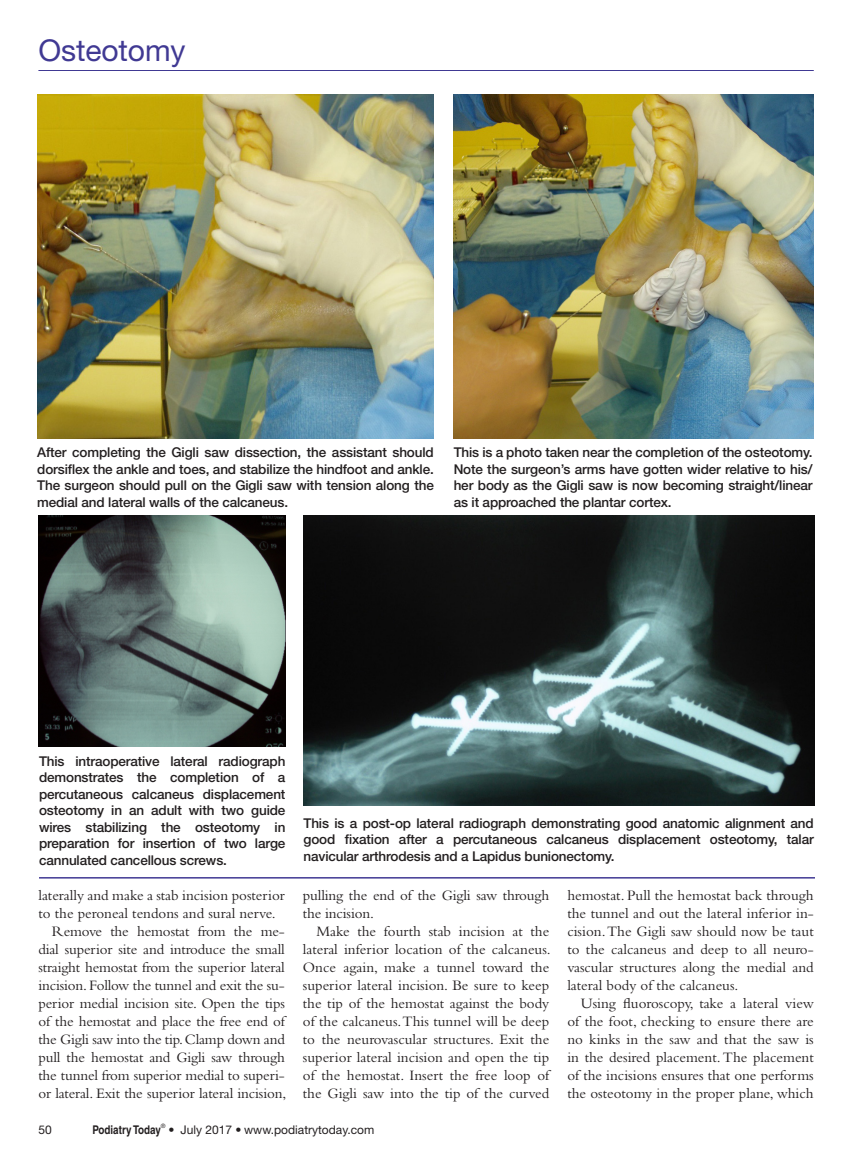
<style>
.page{position:relative;width:851px;height:1161px;background:#fff}
.page>*{position:absolute;margin:0;border:0;box-sizing:border-box;transform-origin:0 0}
.t1{font:30px "Helvetica Neue";letter-spacing:-.005em;color:#403993}
.t2{font:15px/18px "Bembo";letter-spacing:-.01em;color:#231f20;text-align:justify}
.t3{font:500 13.5px/16.5px "Helvetica Neue";letter-spacing:-.01em;color:#231f20;text-align:justify}
.t4{font:12px "Helvetica Neue";color:#231f20}
.t5{font:700 condensed 12px "Helvetica";color:#231f20}
.t6{font:6px "Helvetica Neue";color:#231f20}
</style>
<div class="page">
<hr style="left:38px;top:70px;width:775px;height:1px;background:#403993">
<img style="left:38px;top:94px;width:396px;height:344px">
<hr style="left:39px;top:877px;width:776px;height:2px;background:#403993">
<img style="left:453px;top:94px;width:360px;height:344px">
<img style="left:38px;top:516px;width:247px;height:231px">
<img style="left:303px;top:516px;width:511px;height:289px">
<h1 class="t1" style="left:38px;top:33px;width:149px">Osteotomy</h1>
<p class="t3" style="left:37px;top:444px;width:398px">After completing the Gigli saw dissection, the assistant should dorsiflex the ankle and toes, and stabilize the hindfoot and ankle.<br>The surgeon should pull on the Gigli saw with tension along the medial and lateral walls of the calcaneus.</p>
<p class="t3" style="left:453px;top:444px;width:360px">This is a photo taken near the completion of the osteotomy.<br>Note the surgeon’s arms have gotten wider relative to his/ her body as the Gigli saw is now becoming straight/linear as it approached the plantar cortex.</p>
<p class="t3" style="left:39px;top:753px;width:248px">This intraoperative lateral radiograph demonstrates the completion of a percutaneous calcaneus displacement osteotomy in an adult with two guide wires stabilizing the osteotomy in preparation for insertion of two large cannulated cancellous screws.</p>
<p class="t2" style="left:38px;top:886px;width:248px">laterally and make a stab incision posterior</p>
<p class="t2" style="left:38px;top:904px;width:239px">to the peroneal tendons and sural nerve.</p>
<p class="t2" style="left:52px;top:922px;width:234px">Remove the hemostat from the me-</p>
<p class="t2" style="left:38px;top:940px;width:248px">dial superior site and introduce the small</p>
<p class="t2" style="left:38px;top:958px;width:248px">straight hemostat from the superior lateral</p>
<p class="t2" style="left:38px;top:976px;width:248px">incision. Follow the tunnel and exit the su-</p>
<p class="t2" style="left:38px;top:994px;width:248px">perior medial incision site. Open the tips</p>
<p class="t2" style="left:38px;top:1012px;width:248px">of the hemostat and place the free end of</p>
<p class="t2" style="left:38px;top:1030px;width:248px">the Gigli saw into the tip. Clamp down and</p>
<p class="t2" style="left:38px;top:1048px;width:248px">pull the hemostat and Gigli saw through</p>
<p class="t2" style="left:38px;top:1066px;width:248px">the tunnel from superior medial to superi-</p>
<p class="t2" style="left:38px;top:1084px;width:249px">or lateral. Exit the superior lateral incision,</p>
<p class="t3" style="left:303px;top:814px;width:512px">This is a post-op lateral radiograph demonstrating good anatomic alignment and good fixation after a percutaneous calcaneus displacement osteotomy, talar navicular arthrodesis and a Lapidus bunionectomy.</p>
<p class="t2" style="left:303px;top:886px;width:248px">pulling the end of the Gigli saw through the incision.</p>
<p class="t2" style="left:303px;top:922px;width:249px;text-indent:14px">Make the fourth stab incision at the lateral inferior location of the calcaneus.<br>Once again, make a tunnel toward the superior lateral incision. Be sure to keep the tip of the hemostat against the body of the calcaneus. This tunnel will be deep to the neurovascular structures. Exit the superior lateral incision and open the tip of the hemostat. Insert the free loop of the Gigli saw into the tip of the curved</p>
<p class="t2" style="left:567px;top:886px;width:248px">hemostat. Pull the hemostat back through the tunnel and out the lateral inferior in&shy;cision. The Gigli saw should now be taut to the calcaneus and deep to all neuro&shy;vascular structures along the medial and lateral body of the calcaneus.</p>
<p class="t2" style="left:567px;top:994px;width:248px;text-indent:14px">Using fluoroscopy, take a lateral view of the foot, checking to ensure there are no kinks in the saw and that the saw is in the desired placement. The placement of the incisions ensures that one performs the osteotomy in the proper plane, which</p>
<p class="t4" style="left:38px;top:1123px;width:15px">50</p>
<p class="t5" style="left:92px;top:1122px;width:70px">Podiatry Today</p>
<p class="t6" style="left:161px;top:1122px;width:6px">®</p>
<p class="t4" style="left:168px;top:1123px;width:207px">• July 2017 • www.podiatrytoday.com</p>
</div>
